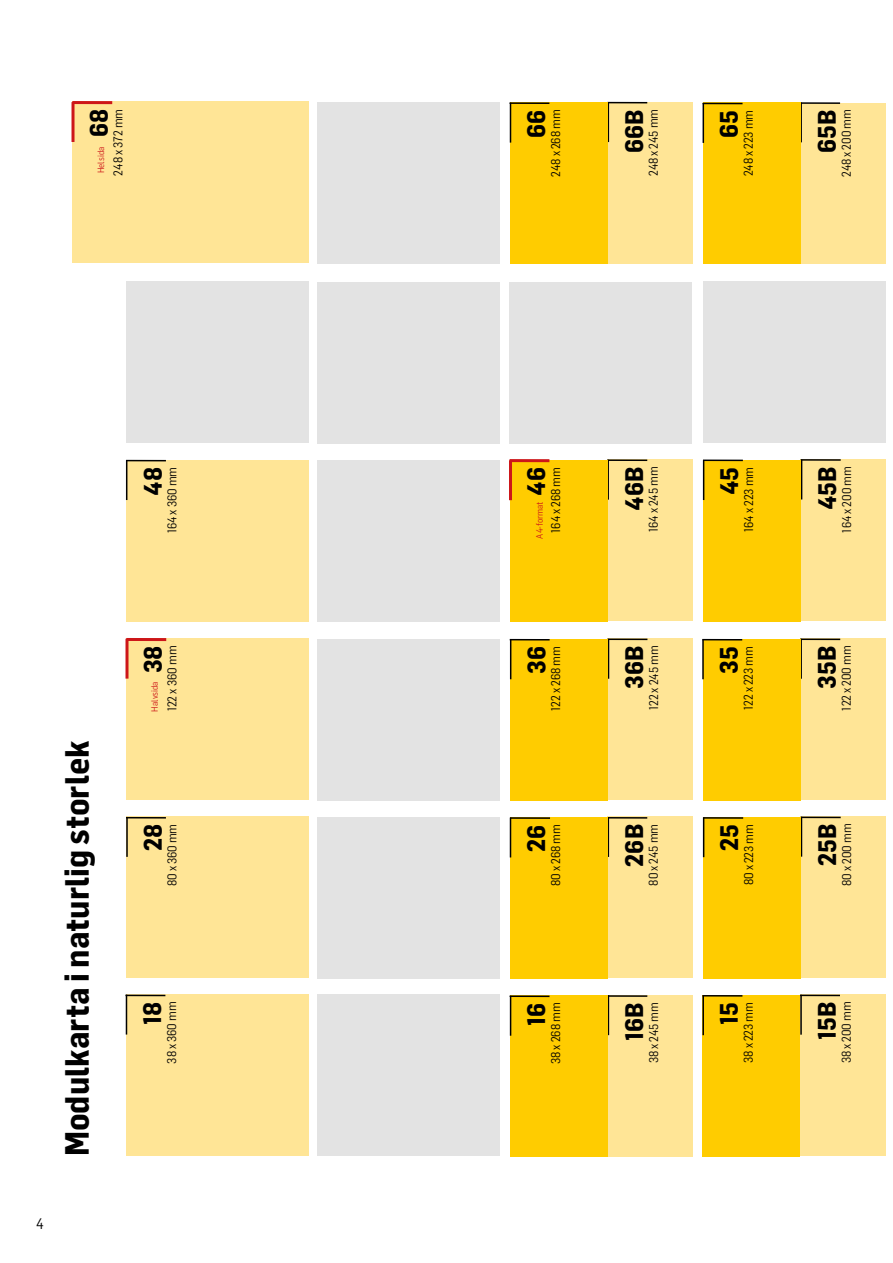
<style>
.page{position:relative;width:893px;height:1263px;background:#fff}
.page>*{position:absolute;margin:0;border:0;box-sizing:border-box;transform-origin:0 0}
.t1{font:700 33px "Flama Semicondensed";color:#000}
.t2{font:700 24.9px "Flama Semicondensed";color:#000}
.t3{font:15px "Flama Semicondensed";color:#000}
.t4{font:12.45px "Flama Semicondensed";color:#000}
.t5{font:9px "Flama Semicondensed";color:#cd1619}
</style>
<div class="page">
<div style="left:800px;top:994px;width:85px;height:162px;background:#ffe596"></div>
<hr style="left:800px;top:995px;width:2px;height:40px;background:#000">
<hr style="left:800px;top:994px;width:40px;height:2px;background:#000">
<div style="left:702px;top:995px;width:98px;height:161px;background:#fc0"></div>
<hr style="left:702px;top:995px;width:2px;height:40px;background:#000">
<hr style="left:703px;top:995px;width:39px;height:1px;background:#000">
<div style="left:608px;top:995px;width:85px;height:161px;background:#ffe596"></div>
<hr style="left:608px;top:995px;width:1px;height:40px;background:#000">
<hr style="left:607px;top:995px;width:40px;height:2px;background:#000">
<div style="left:510px;top:995px;width:98px;height:162px;background:#fc0"></div>
<hr style="left:510px;top:996px;width:1px;height:40px;background:#000">
<hr style="left:510px;top:995px;width:39px;height:2px;background:#000">
<div style="left:126px;top:994px;width:182px;height:162px;background:#ffe596"></div>
<hr style="left:126px;top:995px;width:1px;height:39px;background:#000">
<hr style="left:126px;top:995px;width:39px;height:1px;background:#000">
<div style="left:317px;top:994px;width:183px;height:162px;background:#e3e3e3"></div>
<div style="left:801px;top:816px;width:85px;height:162px;background:#ffe596"></div>
<hr style="left:801px;top:817px;width:1px;height:40px;background:#000">
<hr style="left:801px;top:817px;width:40px;height:1px;background:#000">
<div style="left:703px;top:817px;width:98px;height:161px;background:#fc0"></div>
<hr style="left:703px;top:817px;width:1px;height:40px;background:#000">
<hr style="left:703px;top:817px;width:40px;height:2px;background:#000">
<div style="left:800px;top:638px;width:85px;height:162px;background:#ffe596"></div>
<hr style="left:800px;top:639px;width:2px;height:40px;background:#000">
<hr style="left:800px;top:638px;width:40px;height:2px;background:#000">
<div style="left:703px;top:639px;width:97px;height:161px;background:#fc0"></div>
<hr style="left:702px;top:639px;width:2px;height:40px;background:#000">
<hr style="left:702px;top:639px;width:40px;height:1px;background:#000">
<div style="left:801px;top:459px;width:85px;height:162px;background:#ffe596"></div>
<hr style="left:801px;top:460px;width:1px;height:39px;background:#000">
<hr style="left:801px;top:459px;width:40px;height:2px;background:#000">
<div style="left:703px;top:460px;width:98px;height:161px;background:#fc0"></div>
<hr style="left:703px;top:460px;width:1px;height:40px;background:#000">
<hr style="left:703px;top:459px;width:40px;height:2px;background:#000">
<div style="left:800px;top:103px;width:85px;height:161px;background:#ffe596"></div>
<hr style="left:800px;top:102px;width:2px;height:40px;background:#000">
<hr style="left:800px;top:102px;width:40px;height:2px;background:#000">
<div style="left:703px;top:103px;width:97px;height:161px;background:#fc0"></div>
<hr style="left:703px;top:103px;width:1px;height:40px;background:#000">
<hr style="left:703px;top:103px;width:39px;height:1px;background:#000">
<div style="left:608px;top:817px;width:85px;height:161px;background:#ffe596"></div>
<hr style="left:608px;top:817px;width:1px;height:40px;background:#000">
<hr style="left:607px;top:817px;width:40px;height:2px;background:#000">
<div style="left:510px;top:817px;width:98px;height:162px;background:#fc0"></div>
<hr style="left:510px;top:817px;width:1px;height:40px;background:#000">
<hr style="left:510px;top:817px;width:40px;height:2px;background:#000">
<div style="left:608px;top:638px;width:85px;height:162px;background:#ffe596"></div>
<hr style="left:608px;top:639px;width:1px;height:40px;background:#000">
<hr style="left:608px;top:638px;width:39px;height:2px;background:#000">
<div style="left:510px;top:639px;width:98px;height:161px;background:#fc0"></div>
<hr style="left:510px;top:639px;width:1px;height:40px;background:#000">
<hr style="left:510px;top:639px;width:40px;height:1px;background:#000">
<div style="left:608px;top:459px;width:85px;height:162px;background:#ffe596"></div>
<hr style="left:607px;top:460px;width:2px;height:40px;background:#000">
<hr style="left:607px;top:459px;width:40px;height:2px;background:#000">
<div style="left:510px;top:460px;width:98px;height:161px;background:#fc0"></div>
<hr style="left:509px;top:460px;width:3px;height:40px;background:#cd1619">
<hr style="left:510px;top:459px;width:39px;height:3px;background:#cd1619">
<div style="left:608px;top:102px;width:85px;height:161px;background:#ffe596"></div>
<hr style="left:608px;top:102px;width:1px;height:40px;background:#000">
<hr style="left:607px;top:102px;width:40px;height:1px;background:#000">
<div style="left:510px;top:102px;width:98px;height:162px;background:#fc0"></div>
<hr style="left:510px;top:103px;width:1px;height:40px;background:#000">
<hr style="left:510px;top:102px;width:39px;height:2px;background:#000">
<div style="left:317px;top:817px;width:183px;height:161px;background:#e3e3e3"></div>
<div style="left:317px;top:639px;width:183px;height:162px;background:#e3e3e3"></div>
<div style="left:317px;top:460px;width:183px;height:161px;background:#e3e3e3"></div>
<div style="left:317px;top:282px;width:183px;height:161px;background:#e3e3e3"></div>
<div style="left:317px;top:102px;width:183px;height:162px;background:#e3e3e3"></div>
<div style="left:126px;top:281px;width:183px;height:162px;background:#e3e3e3"></div>
<div style="left:126px;top:816px;width:183px;height:162px;background:#ffe596"></div>
<hr style="left:126px;top:817px;width:2px;height:40px;background:#000">
<hr style="left:126px;top:817px;width:40px;height:1px;background:#000">
<div style="left:126px;top:638px;width:183px;height:162px;background:#ffe596"></div>
<hr style="left:125px;top:639px;width:3px;height:40px;background:#cd1619">
<hr style="left:126px;top:638px;width:40px;height:3px;background:#cd1619">
<div style="left:126px;top:460px;width:183px;height:161px;background:#ffe596"></div>
<hr style="left:126px;top:460px;width:1px;height:40px;background:#000">
<hr style="left:126px;top:460px;width:40px;height:1px;background:#000">
<div style="left:72px;top:102px;width:237px;height:161px;background:#ffe596"></div>
<hr style="left:72px;top:102px;width:3px;height:40px;background:#cd1619">
<hr style="left:72px;top:101px;width:40px;height:3px;background:#cd1619">
<div style="left:509px;top:282px;width:183px;height:161px;background:#e3e3e3"></div>
<div style="left:703px;top:281px;width:183px;height:162px;background:#e3e3e3"></div>
<h2 class="t2" style="left:82px;top:137px;width:30px;rotate:-90deg">68</h2>
<p class="t4" style="left:110px;top:175px;width:68px;rotate:-90deg">248 x 372 mm</p>
<p class="t5" style="left:95px;top:173px;width:28px;rotate:-90deg">Helsida</p>
<h1 class="t1" style="left:55px;top:1156px;width:418px;rotate:-90deg">Modulkarta i naturlig storlek</h1>
<p class="t3" style="left:36px;top:1214px;width:9px">4</p>
<h2 class="t2" style="left:136px;top:496px;width:30px;rotate:-90deg">48</h2>
<p class="t4" style="left:164px;top:533px;width:68px;rotate:-90deg">164 x 360 mm</p>
<h2 class="t2" style="left:136px;top:673px;width:29px;rotate:-90deg">38</h2>
<p class="t4" style="left:164px;top:711px;width:67px;rotate:-90deg">122 x 360 mm</p>
<p class="t5" style="left:149px;top:711px;width:32px;rotate:-90deg">Halvsida</p>
<h2 class="t2" style="left:136px;top:851px;width:29px;rotate:-90deg">28</h2>
<p class="t4" style="left:164px;top:886px;width:64px;rotate:-90deg">80 x 360 mm</p>
<h2 class="t2" style="left:136px;top:1025px;width:25px;rotate:-90deg">18</h2>
<p class="t4" style="left:164px;top:1063px;width:64px;rotate:-90deg">38 x 360 mm</p>
<h2 class="t2" style="left:520px;top:138px;width:30px;rotate:-90deg">66</h2>
<p class="t4" style="left:548px;top:177px;width:69px;rotate:-90deg">248 x 268 mm</p>
<h2 class="t2" style="left:618px;top:153px;width:45px;rotate:-90deg">66B</h2>
<p class="t4" style="left:645px;top:176px;width:69px;rotate:-90deg">248 x 245 mm</p>
<h2 class="t2" style="left:713px;top:138px;width:29px;rotate:-90deg">65</h2>
<p class="t4" style="left:740px;top:176px;width:68px;rotate:-90deg">248 x 223 mm</p>
<h2 class="t2" style="left:811px;top:153px;width:45px;rotate:-90deg">65B</h2>
<p class="t4" style="left:838px;top:177px;width:69px;rotate:-90deg">248 x 200 mm</p>
<h2 class="t2" style="left:520px;top:496px;width:30px;rotate:-90deg">46</h2>
<p class="t4" style="left:548px;top:533px;width:67px;rotate:-90deg">164 x 268 mm</p>
<p class="t5" style="left:534px;top:539px;width:38px;rotate:-90deg">A4-format</p>
<h2 class="t2" style="left:520px;top:674px;width:29px;rotate:-90deg">36</h2>
<p class="t4" style="left:548px;top:711px;width:66px;rotate:-90deg">122 x 268 mm</p>
<h2 class="t2" style="left:520px;top:852px;width:29px;rotate:-90deg">26</h2>
<p class="t4" style="left:548px;top:886px;width:63px;rotate:-90deg">80 x 268 mm</p>
<h2 class="t2" style="left:520px;top:1026px;width:25px;rotate:-90deg">16</h2>
<p class="t4" style="left:548px;top:1064px;width:63px;rotate:-90deg">38 x 268 mm</p>
<h2 class="t2" style="left:618px;top:511px;width:46px;rotate:-90deg">46B</h2>
<p class="t4" style="left:645px;top:532px;width:67px;rotate:-90deg">164 x 245 mm</p>
<h2 class="t2" style="left:618px;top:689px;width:45px;rotate:-90deg">36B</h2>
<p class="t4" style="left:646px;top:710px;width:66px;rotate:-90deg">122 x 245 mm</p>
<h2 class="t2" style="left:618px;top:867px;width:44px;rotate:-90deg">26B</h2>
<p class="t4" style="left:645px;top:885px;width:63px;rotate:-90deg">80 x 245 mm</p>
<h2 class="t2" style="left:618px;top:1041px;width:40px;rotate:-90deg">16B</h2>
<p class="t4" style="left:646px;top:1063px;width:63px;rotate:-90deg">38 x 245 mm</p>
<h2 class="t2" style="left:713px;top:495px;width:30px;rotate:-90deg">45</h2>
<p class="t4" style="left:741px;top:532px;width:66px;rotate:-90deg">164 x 223 mm</p>
<h2 class="t2" style="left:713px;top:674px;width:29px;rotate:-90deg">35</h2>
<p class="t4" style="left:740px;top:710px;width:65px;rotate:-90deg">122 x 223 mm</p>
<h2 class="t2" style="left:713px;top:851px;width:28px;rotate:-90deg">25</h2>
<p class="t4" style="left:741px;top:885px;width:62px;rotate:-90deg">80 x 223 mm</p>
<h2 class="t2" style="left:713px;top:1025px;width:25px;rotate:-90deg">15</h2>
<p class="t4" style="left:740px;top:1063px;width:62px;rotate:-90deg">38 x 223 mm</p>
<h2 class="t2" style="left:811px;top:510px;width:45px;rotate:-90deg">45B</h2>
<p class="t4" style="left:839px;top:532px;width:68px;rotate:-90deg">164 x 200 mm</p>
<h2 class="t2" style="left:811px;top:689px;width:44px;rotate:-90deg">35B</h2>
<p class="t4" style="left:838px;top:710px;width:66px;rotate:-90deg">122 x 200 mm</p>
<h2 class="t2" style="left:811px;top:866px;width:44px;rotate:-90deg">25B</h2>
<p class="t4" style="left:839px;top:886px;width:64px;rotate:-90deg">80 x 200 mm</p>
<h2 class="t2" style="left:810px;top:1040px;width:40px;rotate:-90deg">15B</h2>
<p class="t4" style="left:838px;top:1063px;width:63px;rotate:-90deg">38 x 200 mm</p>
</div>
